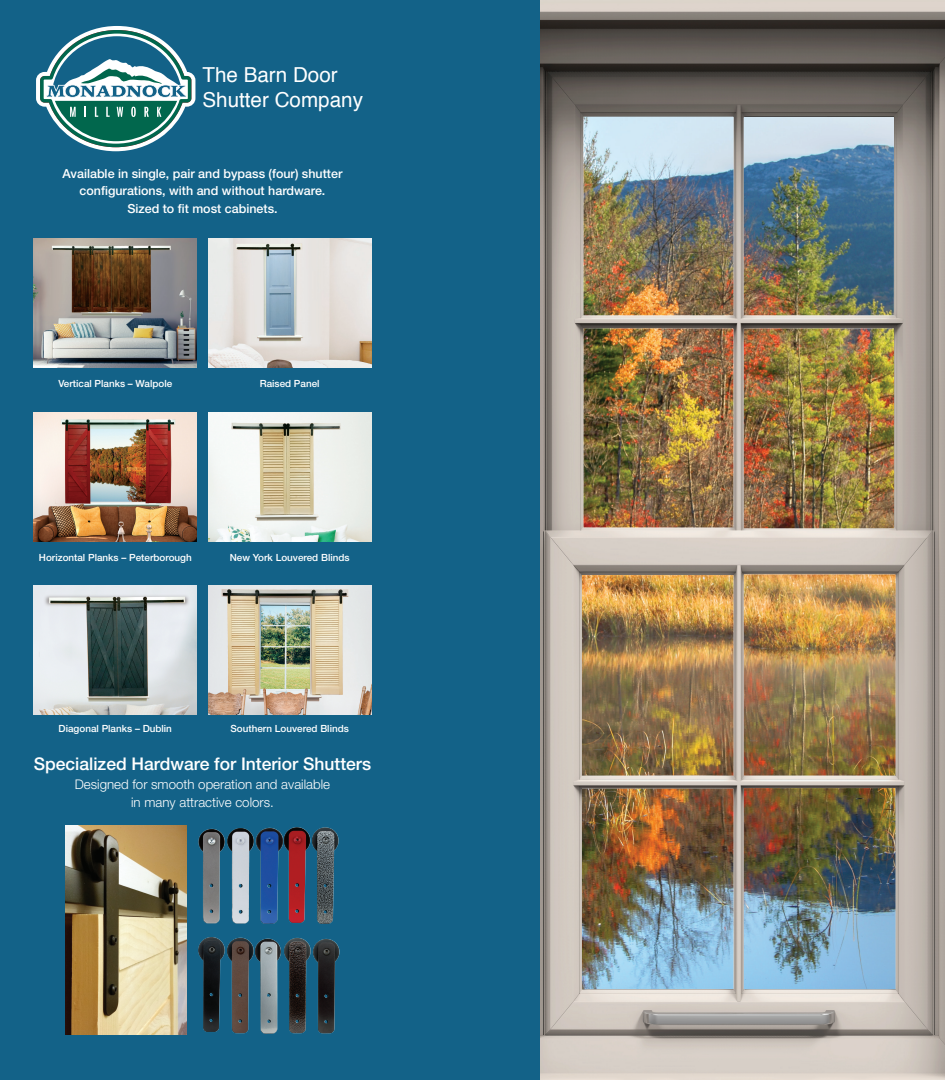
<style>
.page{position:relative;width:945px;height:1080px;background:#fff}
.page>*{position:absolute;margin:0;border:0;box-sizing:border-box;transform-origin:0 0}
.t1{font:20.62px/24.8px "Helvetica";color:#fff}
.t2{font:500 17.5px "Helvetica Neue";color:#fff}
.t3{font:300 13.31px/17.9px "Helvetica Neue";color:#fff;text-align:center}
.t4{font:500 12.5px/17.5px "Helvetica Neue";color:#fff;text-align:center}
.t5{font:500 9.88px "Helvetica Neue";color:#fff}
</style>
<div class="page">
<div style="left:0;top:0;width:540px;height:1080px;background:#136288"></div>
<svg style="left:36px;top:26px;width:159px;height:125px"></svg>
<img style="left:34px;top:238px;width:163px;height:130px">
<img style="left:34px;top:413px;width:163px;height:129px">
<img style="left:34px;top:586px;width:163px;height:128px">
<img style="left:208px;top:238px;width:163px;height:129px">
<img style="left:208px;top:413px;width:163px;height:129px">
<img style="left:208px;top:586px;width:163px;height:128px">
<img style="left:66px;top:826px;width:120px;height:209px">
<img style="left:199px;top:828px;width:26px;height:96px">
<img style="left:227px;top:828px;width:27px;height:96px">
<img style="left:256px;top:827px;width:26px;height:97px">
<img style="left:284px;top:827px;width:55px;height:97px">
<img style="left:199px;top:937px;width:55px;height:97px">
<img style="left:256px;top:938px;width:25px;height:96px">
<img style="left:284px;top:937px;width:55px;height:97px">
<img style="left:540px;top:0;width:405px;height:1080px">
<h1 class="t1" style="left:202px;top:62px;width:162px">The Barn Door<br>Shutter Company</h1>
<p class="t4" style="left:63px;top:164px;width:282px">Available in single, pair and bypass (four) shutter configurations, with and without hardware.<br>Sized to fit most cabinets.</p>
<p class="t5" style="left:58px;top:378px;width:115px">Vertical Planks – Walpole</p>
<p class="t5" style="left:260px;top:378px;width:61px">Raised Panel</p>
<p class="t5" style="left:39px;top:551px;width:154px">Horizontal Planks – Peterborough</p>
<p class="t5" style="left:230px;top:551px;width:121px">New York Louvered Blinds</p>
<p class="t5" style="left:59px;top:723px;width:115px">Diagonal Planks – Dublin</p>
<p class="t5" style="left:230px;top:723px;width:120px">Southern Louvered Blinds</p>
<h2 class="t2" style="left:34px;top:753px;width:339px">Specialized Hardware for Interior Shutters</h2>
<h3 class="t3" style="left:75px;top:776px;width:257px">Designed for smooth operation and available in many attractive colors.</h3>
</div>
